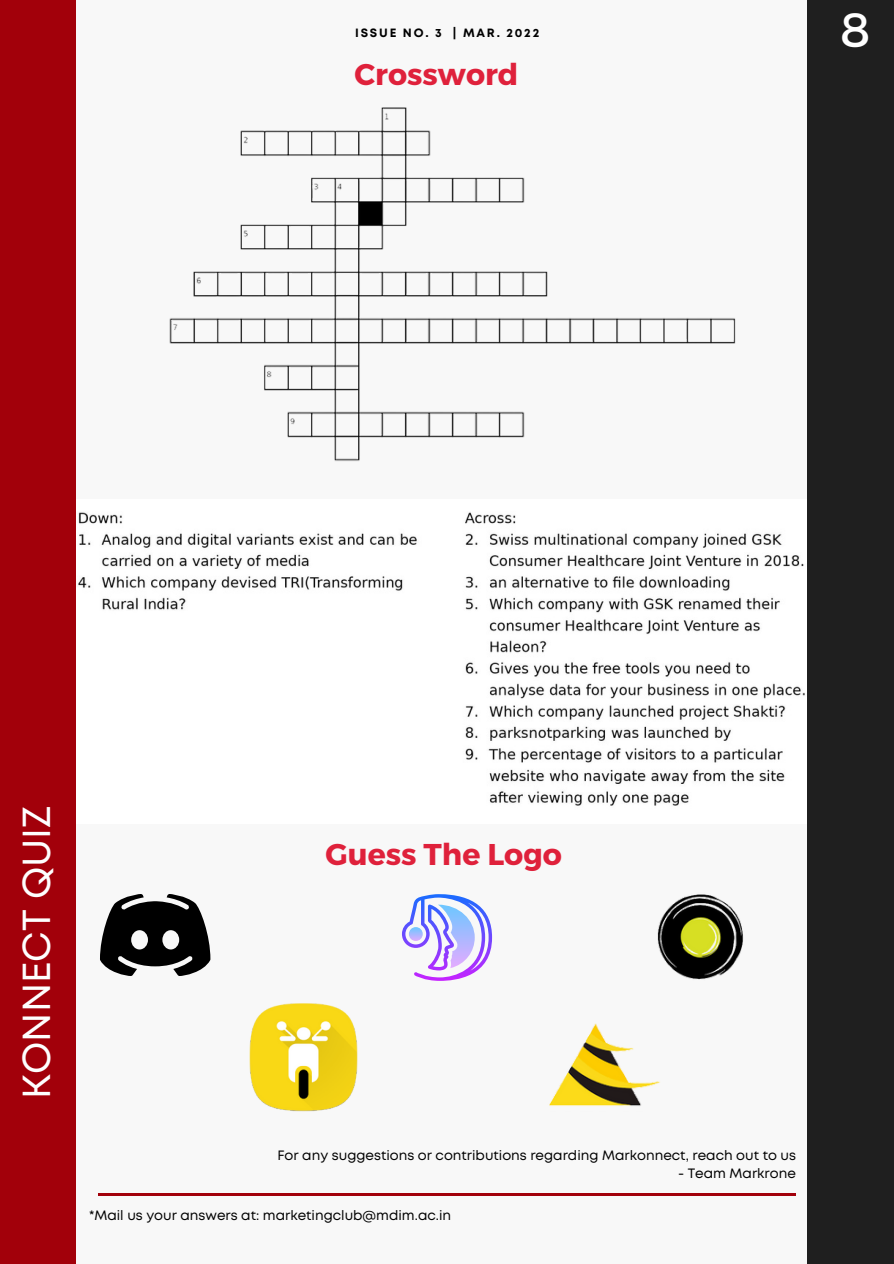
<style>
.page{position:relative;width:894px;height:1264px;background:#fff}
.page>*{position:absolute;margin:0;border:0;box-sizing:border-box;transform-origin:0 0}
.t1{font:48px "Montserrat";color:#fff}
.t2{font:39px "Mont";color:#fefefe}
.t3{font:700 30px "Montserrat";color:#df213b}
.t4{font:13.5px "Mont";color:#000}
.t5{font:700 12px "Mont";letter-spacing:.15em;color:#000}
</style>
<div class="page">
<div style="left:0;top:0;width:893px;height:1263px;background:#f8f8f8"></div>
<img style="left:75px;top:499px;width:730px;height:324px">
<div style="left:807px;top:0;width:86px;height:1263px;background:#1f1f1f"></div>
<div style="left:0;top:0;width:75px;height:1263px;background:#a2000a"></div>
<hr style="left:98px;top:1193px;width:697px;height:2px;background:#a2000a">
<img style="left:169px;top:107px;width:567px;height:354px">
<svg style="left:100px;top:894px;width:110px;height:82px"></svg>
<svg style="left:402px;top:894px;width:90px;height:86px"></svg>
<img style="left:657px;top:894px;width:87px;height:86px">
<img style="left:249px;top:1003px;width:108px;height:108px">
<img style="left:549px;top:1023px;width:111px;height:83px">
<p class="t5" style="left:355px;top:28px;width:185px">ISSUE NO. 3 | MAR. 2022</p>
<p class="t3" style="left:354px;top:55px;width:165px">Crossword</p>
<p class="t1" style="left:839px;top:-2px;width:32px">8</p>
<p class="t2" style="left:22px;top:1098px;width:294px;rotate:-90deg">KONNECT QUIZ</p>
<p class="t3" style="left:325px;top:834px;width:238px">Guess The Logo</p>
<p class="t4" style="left:277px;top:1150px;width:520px">For any suggestions or contributions regarding Markonnect, reach out to us</p>
<p class="t4" style="left:677px;top:1168px;width:119px">- Team Markrone</p>
<p class="t4" style="left:89px;top:1209px;width:363px">*Mail us your answers at: marketingclub@mdim.ac.in</p>
</div>
